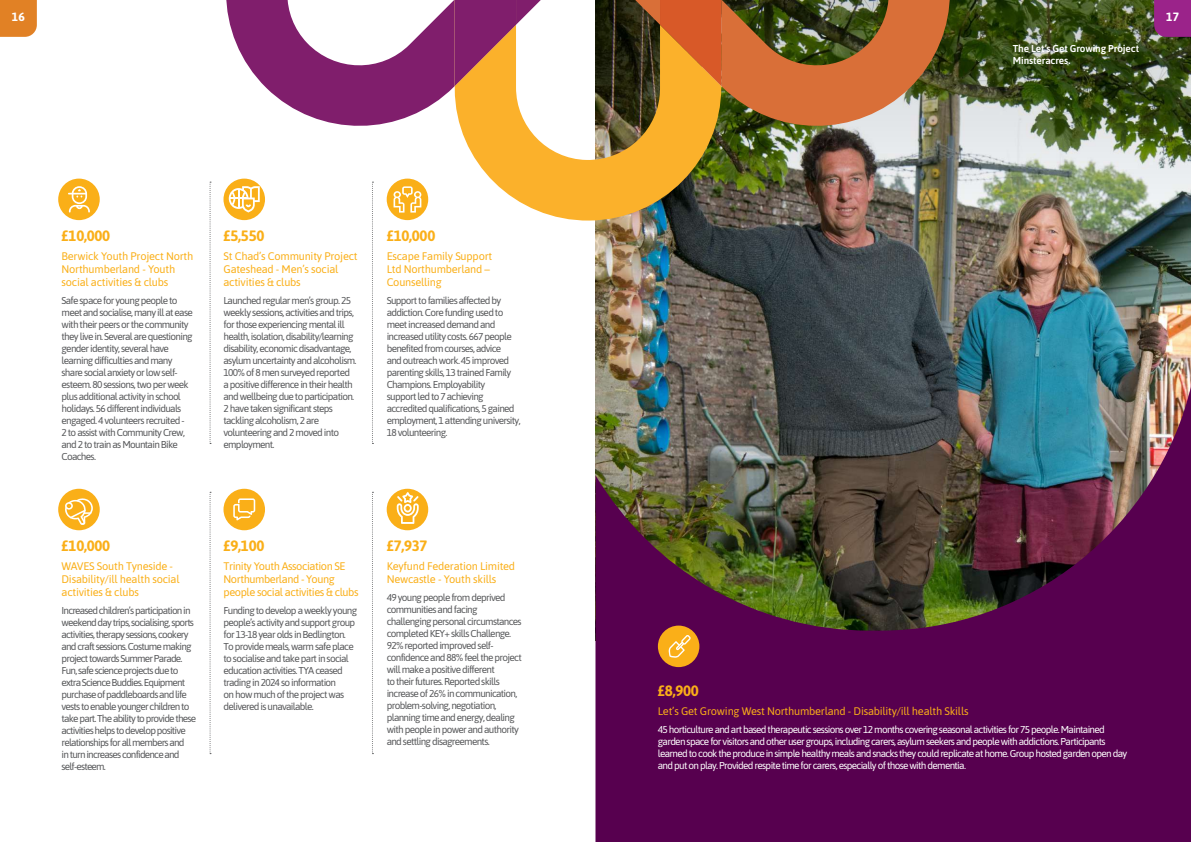
<style>
.page{position:relative;width:1191px;height:842px;background:#fff}
.page>*{position:absolute;margin:0;border:0;box-sizing:border-box;transform-origin:0 0}
.t1{font:700 15px "Asap";letter-spacing:-.02em;color:#faaf18}
.t2{font:700 12px "Asap";color:#fff}
.t3{font:11px/13.2px "Asap";letter-spacing:-.02em;color:#faaf18}
.t4{font:11px/13.2px "Asap";letter-spacing:-.04em;color:#faaf18}
.t5{font:10px/12px "Asap";letter-spacing:-.07em;color:#57585a}
.t6{font:10px/12px "Asap";letter-spacing:-.07em;color:#fff}
.t7{font:600 10px/12px "Asap";letter-spacing:-.01em;color:#fff}
</style>
<div class="page">
<img style="left:595px;top:233px;width:596px;height:154px">
<img style="left:595px;top:387px;width:596px;height:455px">
<svg style="left:209px;top:182px;width:2px;height:262px"></svg>
<svg style="left:372px;top:182px;width:1px;height:262px"></svg>
<div style="left:58px;top:179px;width:42px;height:41px;background:#faaf18;border-radius:50%"></div>
<div style="left:223px;top:179px;width:42px;height:41px;background:#faaf18;border-radius:50%"></div>
<div style="left:387px;top:179px;width:41px;height:41px;background:#faaf18;border-radius:50%"></div>
<svg style="left:209px;top:492px;width:2px;height:262px"></svg>
<svg style="left:372px;top:492px;width:1px;height:262px"></svg>
<div style="left:58px;top:489px;width:42px;height:41px;background:#faaf18;border-radius:50%"></div>
<div style="left:223px;top:489px;width:42px;height:41px;background:#faaf18;border-radius:50%"></div>
<div style="left:387px;top:489px;width:41px;height:41px;background:#faaf18;border-radius:50%"></div>
<div style="left:658px;top:626px;width:41px;height:41px;background:#faaf18;border-radius:50%"></div>
<svg style="left:0;top:0;width:37px;height:37px"></svg>
<svg style="left:68px;top:186px;width:22px;height:27px"></svg>
<svg style="left:229px;top:186px;width:31px;height:27px"></svg>
<svg style="left:393px;top:186px;width:28px;height:27px"></svg>
<svg style="left:65px;top:498px;width:28px;height:27px"></svg>
<svg style="left:233px;top:498px;width:22px;height:22px"></svg>
<svg style="left:397px;top:492px;width:22px;height:32px"></svg>
<svg style="left:668px;top:635px;width:23px;height:23px"></svg>
<img style="left:595px;top:0;width:596px;height:233px">
<svg style="left:1154px;top:0;width:37px;height:37px"></svg>
<svg style="left:465px;top:139px;width:256px;height:82px;fill:#fbb12b"></svg>
<svg style="left:226px;top:0;width:315px;height:139px"></svg>
<svg style="left:455px;top:0;width:61px;height:86px"></svg>
<img style="left:595px;top:0;width:355px;height:139px">
<svg style="left:660px;top:0;width:61px;height:86px"></svg>
<p class="t2" style="left:12px;top:8px;width:15px">16</p>
<p class="t2" style="left:1166px;top:8px;width:15px">17</p>
<p class="t7" style="left:1012px;top:42px;width:128px">The Let’s Get Growing Project<br>Minsteracres.</p>
<h1 class="t1" style="left:62px;top:225px;width:50px">£10,000</h1>
<p class="t3" style="left:62px;top:249px;width:133px">Berwick Youth Project North<br>Northumberland - Youth social activities &amp; clubs</p>
<p class="t5" style="left:62px;top:294px;width:133px">Safe space for young people to meet and socialise, many ill at ease with their peers or the community they live in. Several are questioning gender identity, several have learning difficulties and many share social anxiety or low self&shy;esteem. 80 sessions, two per week plus additional activity in school holidays. 56 different individuals engaged. 4 volunteers recruited -<br>2 to assist with Community Crew, and 2 to train as Mountain Bike<br>Coaches.</p>
<h1 class="t1" style="left:223px;top:225px;width:42px">£5,550</h1>
<p class="t3" style="left:223px;top:249px;width:136px">St Chad’s Community Project<br>Gateshead - Men’s social activities &amp; clubs</p>
<p class="t5" style="left:223px;top:294px;width:135px">Launched regular men’s group. 25 weekly sessions, activities and trips, for those experiencing mental ill health, isolation, disability/learning disability, economic disadvantage, asylum uncertainty and alcoholism.<br>100% of 8 men surveyed reported a positive difference in their health and wellbeing due to participation.<br>2 have taken significant steps tackling alcoholism, 2 are volunteering and 2 moved into employment.</p>
<h1 class="t1" style="left:387px;top:225px;width:50px">£10,000</h1>
<p class="t3" style="left:387px;top:249px;width:107px">Escape Family Support<br>Ltd Northumberland –<br>Counselling</p>
<p class="t5" style="left:387px;top:294px;width:135px">Support to families affected by addiction. Core funding used to meet increased demand and increased utility costs. 667 people benefited from courses, advice<br>and outreach work. 45 improved parenting skills, 13 trained Family<br>Champions. Employability<br>support led to 7 achieving accredited qualifications, 5 gained employment, 1 attending university,<br>18 volunteering.</p>
<h1 class="t1" style="left:62px;top:535px;width:50px">£10,000</h1>
<p class="t3" style="left:62px;top:559px;width:120px">WAVES South Tyneside -<br>Disability/ill health social activities &amp; clubs</p>
<p class="t5" style="left:62px;top:604px;width:136px">Increased children’s participation in weekend day trips, socialising, sports activities, therapy sessions, cookery and craft sessions. Costume making project towards Summer Parade.<br>Fun, safe science projects due to extra Science Buddies. Equipment purchase of paddleboards and life vests to enable younger children to take part. The ability to provide these activities helps to develop positive relationships for all members and<br>in turn increases confidence and self-esteem.</p>
<h1 class="t1" style="left:223px;top:535px;width:42px">£9,100</h1>
<p class="t4" style="left:223px;top:559px;width:137px">Trinity Youth Association SE<br>Northumberland - Young people social activities &amp; clubs</p>
<p class="t5" style="left:223px;top:604px;width:135px">Funding to develop a weekly young people’s activity and support group for 13-18 year olds in Bedlington.<br>To provide meals, warm safe place to socialise and take part in social education activities. TYA ceased trading in 2024 so information<br>on how much of the project was delivered is unavailable.</p>
<h1 class="t1" style="left:387px;top:535px;width:42px">£7,937</h1>
<p class="t3" style="left:387px;top:559px;width:130px">Keyfund Federation Limited<br>Newcastle - Youth skills</p>
<p class="t5" style="left:387px;top:591px;width:137px">49 young people from deprived communities and facing challenging personal circumstances completed KEY+ skills Challenge.<br>92% reported improved self&shy;confidence and 88% feel the project will make a positive different<br>to their futures. Reported skills increase of 26% in communication, problem-solving, negotiation, planning time and energy, dealing with people in power and authority and settling disagreements.</p>
<h1 class="t1" style="left:658px;top:680px;width:42px">£8,900</h1>
<p class="t3" style="left:658px;top:704px;width:312px">Let’s Get Growing West Northumberland - Disability/ill health Skills</p>
<p class="t6" style="left:658px;top:723px;width:471px">45 horticulture and art based therapeutic sessions over 12 months covering seasonal activities for 75 people. Maintained garden space for visitors and other user groups, including carers, asylum seekers and people with addictions. Participants learned to cook the produce in simple healthy meals and snacks they could replicate at home. Group hosted garden open day and put on play. Provided respite time for carers, especially of those with dementia.</p>
</div>
